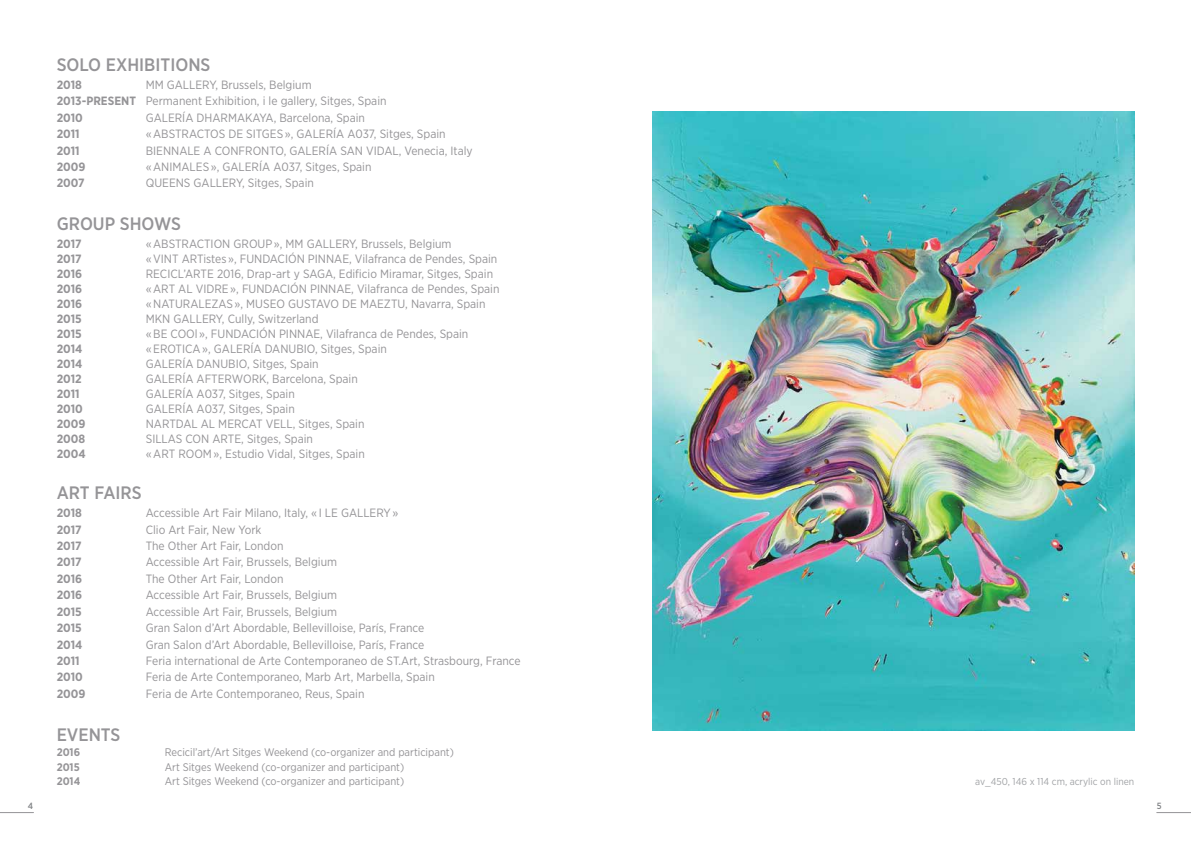
<style>
.page{position:relative;width:1191px;height:842px;background:#fff}
.page>*{position:absolute;margin:0;border:0;box-sizing:border-box;transform-origin:0 0}
.t1{font:500 18px "Gotham Narrow";color:#959497}
.t2{font:12px/16.4px "Gotham Narrow";color:#959497}
.t3{font:700 12px "Gotham Narrow";color:#959497}
.t4{font:11px "Gotham Narrow";color:#959497}
.t5{font:700 11px "Gotham Narrow";color:#959497}
.t6{font:10px "Gotham Narrow";color:#a1a3a6}
.t7{font:500 9px "Gotham Narrow";color:#808285}
.s1{font-weight:700}
.s2{font-weight:400}
</style>
<div class="page">
<hr style="left:1156px;top:812px;width:35px;height:1px;background:#959497">
<hr style="left:0;top:812px;width:34px;height:1px;background:#959497">
<img style="left:652px;top:112px;width:482px;height:618px">
<h1 class="t1" style="left:57px;top:53px;width:125px">SOLO EXHIBITIONS</h1>
<p class="t3" style="left:57px;top:77px;width:27px">2018</p>
<p class="t2" style="left:57px;top:76px;width:331px;text-indent:89px">MM GALLERY, Brussels, Belgium<br><span class="s1">2013-PRESENT</span> Permanent Exhibition, i le gallery, Sitges, Spain<br><span class="s1">2010</span></p>
<p class="t2" style="left:146px;top:109px;width:16px">Galer</p>
<p class="t2" style="left:182px;top:109px;width:40px">ía Dharma</p>
<p class="t2" style="left:245px;top:109px;width:121px">kaya, Barcelona, Spain</p>
<p class="t3" style="left:57px;top:126px;width:25px">2011</p>
<p class="t2" style="left:146px;top:125px;width:124px">« Abstractos de Sitges</p>
<p class="t2" style="left:285px;top:125px;width:28px">», Galer</p>
<p class="t2" style="left:333px;top:125px;width:114px">ía A037, Sitges, Spain</p>
<p class="t3" style="left:57px;top:143px;width:25px">2011</p>
<p class="t2" style="left:146px;top:142px;width:42px">Biennale</p>
<p class="t2" style="left:203px;top:142px;width:102px">a Confronto, Galer</p>
<p class="t2" style="left:326px;top:142px;width:59px">ía San Vidal</p>
<p class="t2" style="left:399px;top:142px;width:76px">, Venecia, Italy</p>
<p class="t3" style="left:57px;top:159px;width:30px">2009</p>
<p class="t2" style="left:146px;top:158px;width:35px">« Animales</p>
<p class="t2" style="left:211px;top:158px;width:28px">», Galer</p>
<p class="t2" style="left:259px;top:158px;width:114px">ía A037, Sitges, Spain</p>
<p class="t3" style="left:57px;top:175px;width:30px">2007</p>
<p class="t2" style="left:146px;top:175px;width:64px">Queens Gallery</p>
<p class="t2" style="left:242px;top:175px;width:73px">, Sitges, Spain</p>
<h1 class="t1" style="left:57px;top:213px;width:124px">GROUP SHOWS</h1>
<p class="t3" style="left:57px;top:236px;width:27px">2017</p>
<p class="t2" style="left:146px;top:235px;width:307px">« Abstraction Group », MM GALLERY, Brussels, Belgium</p>
<p class="t3" style="left:57px;top:251px;width:27px">2017</p>
<p class="t2" style="left:146px;top:250px;width:353px">« VI nt ARTistes », Fundación Pinnae, Vilafranca de Pendes, Spain</p>
<p class="t3" style="left:57px;top:266px;width:27px">2016</p>
<p class="t2" style="left:146px;top:265px;width:349px">Recicl’arte 2016, Drap-art y SAGA, Edificio Miramar, Sitges, Spain</p>
<p class="t3" style="left:57px;top:281px;width:27px">2016</p>
<p class="t2" style="left:146px;top:280px;width:69px">« Art al Vidre</p>
<p class="t2" style="left:230px;top:280px;width:271px">», Fundación Pinnae, Vilafranca de Pendes, Spain</p>
<p class="t3" style="left:57px;top:296px;width:27px">2016</p>
<p class="t2" style="left:146px;top:295px;width:45px">«Naturale</p>
<p class="t2" style="left:211px;top:295px;width:275px">zas », Museo Gustavo de Maeztu, Navarra, Spain</p>
<p class="t3" style="left:57px;top:311px;width:27px">2015</p>
<p class="t2" style="left:146px;top:310px;width:44px">MKN Gallery</p>
<p class="t2" style="left:222px;top:310px;width:98px">, Cully, Switzerland</p>
<p class="t3" style="left:57px;top:326px;width:27px">2015</p>
<p class="t2" style="left:146px;top:325px;width:324px">« Be Cool », Fundación Pinnae, Vilafranca de Pendes, Spain</p>
<p class="t3" style="left:57px;top:341px;width:27px">2014</p>
<p class="t2" style="left:146px;top:340px;width:85px">« Erotica », Galer</p>
<p class="t2" style="left:250px;top:340px;width:138px">ía Danubio, Sitges, Spain</p>
<p class="t3" style="left:57px;top:356px;width:27px">2014</p>
<p class="t2" style="left:146px;top:355px;width:16px">Galer</p>
<p class="t2" style="left:182px;top:355px;width:138px">ía Danubio, Sitges, Spain</p>
<p class="t3" style="left:57px;top:371px;width:27px">2012</p>
<p class="t2" style="left:146px;top:370px;width:16px">Galer</p>
<p class="t2" style="left:182px;top:370px;width:177px">ía Afterwork, Barcelona, Spain</p>
<p class="t3" style="left:57px;top:386px;width:25px">2011</p>
<p class="t2" style="left:146px;top:385px;width:16px">Galer</p>
<p class="t2" style="left:182px;top:385px;width:114px">ía A037, Sitges, Spain</p>
<p class="t3" style="left:57px;top:401px;width:28px">2010</p>
<p class="t2" style="left:146px;top:400px;width:16px">Galer</p>
<p class="t2" style="left:182px;top:400px;width:114px">ía A037, Sitges, Spain</p>
<p class="t3" style="left:57px;top:416px;width:64px">2009 <span class="s2">N</span></p>
<p class="t2" style="left:154px;top:415px;width:30px">artdal</p>
<p class="t2" style="left:201px;top:415px;width:165px">al Mercat Vell, Sitges, Spain</p>
<p class="t3" style="left:57px;top:431px;width:30px">2008</p>
<p class="t2" style="left:146px;top:430px;width:17px">Sillas</p>
<p class="t2" style="left:185px;top:430px;width:129px">con Arte, Sitges, Spain</p>
<p class="t3" style="left:57px;top:446px;width:31px">2004</p>
<p class="t2" style="left:146px;top:445px;width:220px">« Art Room », Estudio Vidal, Sitges, Spain</p>
<h1 class="t1" style="left:57px;top:482px;width:86px">ART FAIRS</h1>
<p class="t3" style="left:57px;top:505px;width:27px">2018</p>
<p class="t2" style="left:146px;top:505px;width:204px">Accessible Art Fair Milano, Italy, « i le gallery</p>
<p class="t2" style="left:392px;top:505px;width:7px">»</p>
<p class="t3" style="left:57px;top:522px;width:27px">2017</p>
<p class="t2" style="left:146px;top:521px;width:117px">Clio Art Fair, New York</p>
<p class="t3" style="left:57px;top:538px;width:27px">2017</p>
<p class="t2" style="left:146px;top:537px;width:139px">The Other Art Fair, London</p>
<p class="t3" style="left:57px;top:554px;width:27px">2017</p>
<p class="t2" style="left:146px;top:554px;width:193px">Accessible Art Fair, Brussels, Belgium</p>
<p class="t3" style="left:57px;top:571px;width:27px">2016</p>
<p class="t2" style="left:146px;top:570px;width:139px">The Other Art Fair, London</p>
<p class="t3" style="left:57px;top:587px;width:27px">2016</p>
<p class="t2" style="left:146px;top:587px;width:193px">Accessible Art Fair, Brussels, Belgium</p>
<p class="t3" style="left:57px;top:604px;width:27px">2015</p>
<p class="t2" style="left:146px;top:603px;width:193px">Accessible Art Fair, Brussels, Belgium</p>
<p class="t3" style="left:57px;top:620px;width:27px">2015</p>
<p class="t2" style="left:146px;top:619px;width:280px">Gran Salon d’Art Abordable, Bellevilloise, París, France</p>
<p class="t3" style="left:57px;top:637px;width:27px">2014</p>
<p class="t2" style="left:146px;top:636px;width:280px">Gran Salon d’Art Abordable, Bellevilloise, París, France</p>
<p class="t3" style="left:57px;top:653px;width:25px">2011</p>
<p class="t2" style="left:146px;top:652px;width:376px">Feria international de Arte Contemporaneo de ST.Art, Strasbourg, France</p>
<p class="t3" style="left:57px;top:669px;width:28px">2010</p>
<p class="t2" style="left:146px;top:669px;width:290px">Feria de Arte Contemporaneo, Marb Art, Marbella, Spain</p>
<p class="t3" style="left:57px;top:686px;width:30px">2009</p>
<p class="t2" style="left:146px;top:685px;width:220px">Feria de Arte Contemporaneo, Reus, Spain</p>
<h1 class="t1" style="left:57px;top:723px;width:65px">EVENTS</h1>
<p class="t5" style="left:57px;top:745px;width:25px">2016</p>
<p class="t4" style="left:165px;top:746px;width:291px">Recicil’art/Art Sitges Weekend (co-organizer and participant)</p>
<p class="t5" style="left:57px;top:760px;width:25px">2015</p>
<p class="t4" style="left:165px;top:760px;width:241px">Art Sitges Weekend (co-organizer and participant)</p>
<p class="t5" style="left:57px;top:774px;width:25px">2014</p>
<p class="t4" style="left:165px;top:775px;width:241px">Art Sitges Weekend (co-organizer and participant)</p>
<p class="t6" style="left:975px;top:775px;width:161px">av_450, 146 x 114 cm, acrylic on linen</p>
<p class="t7" style="left:28px;top:800px;width:7px">4</p>
<p class="t7" style="left:1157px;top:800px;width:6px">5</p>
</div>
